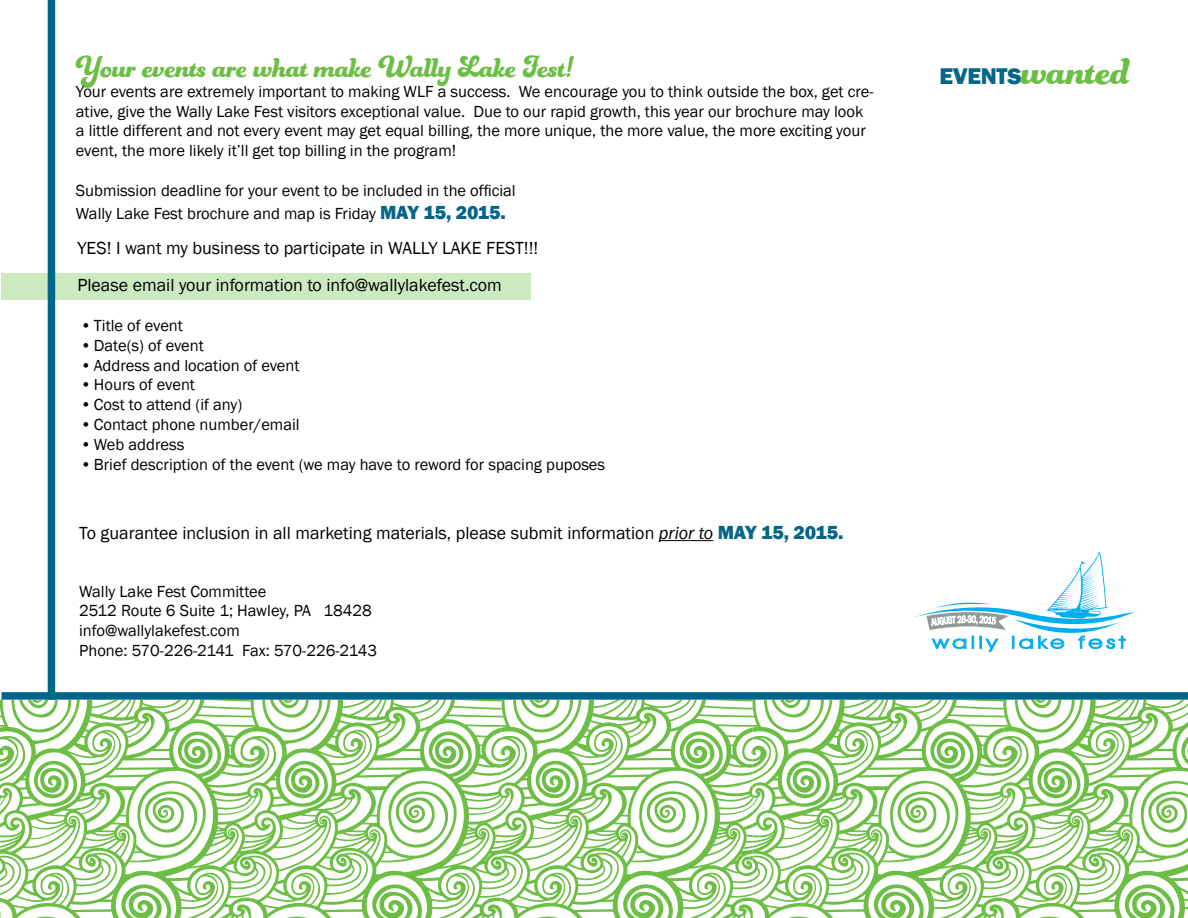
<style>
.page{position:relative;width:1188px;height:918px;background:#fff}
.page>*{position:absolute;margin:0;border:0;box-sizing:border-box;transform-origin:0 0}
.t1{font:33px "UVF Funkydori";color:#6cbe45}
.t2{font:800 23.4px "Franklin Gothic";letter-spacing:-.015em;color:#076587}
.t3{font:18px/37.5px "Franklin Gothic";color:#000}
.t4{font:16.5px/19.8px "Franklin Gothic";color:#000}
.s1{font-weight:800;font-size:19.5px;color:#076587}
.s2{font-style:italic}
.s3{font-family:"UVF Funkydori";font-weight:400;font-size:45px;color:#6cbe45}
</style>
<div class="page">
<div style="left:2px;top:273px;width:529px;height:27px;background:#cde9c0"></div>
<svg style="left:0;top:700px;width:251px;height:218px"></svg>
<svg style="left:121px;top:881px;width:50px;height:37px"></svg>
<svg style="left:95px;top:700px;width:13px;height:1px"></svg>
<svg style="left:241px;top:824px;width:10px;height:25px"></svg>
<svg style="left:124px;top:779px;width:82px;height:83px"></svg>
<svg style="left:0;top:700px;width:71px;height:81px"></svg>
<svg style="left:0;top:788px;width:12px;height:27px"></svg>
<svg style="left:0;top:856px;width:21px;height:39px"></svg>
<svg style="left:36px;top:916px;width:20px;height:2px"></svg>
<svg style="left:251px;top:700px;width:251px;height:218px"></svg>
<svg style="left:371px;top:881px;width:51px;height:37px"></svg>
<svg style="left:346px;top:700px;width:12px;height:1px"></svg>
<svg style="left:492px;top:824px;width:10px;height:25px"></svg>
<svg style="left:375px;top:779px;width:82px;height:83px"></svg>
<svg style="left:240px;top:700px;width:82px;height:81px"></svg>
<svg style="left:251px;top:788px;width:12px;height:27px"></svg>
<svg style="left:240px;top:856px;width:32px;height:39px"></svg>
<svg style="left:287px;top:916px;width:20px;height:2px"></svg>
<svg style="left:502px;top:700px;width:251px;height:218px"></svg>
<svg style="left:597px;top:700px;width:12px;height:1px"></svg>
<svg style="left:743px;top:824px;width:10px;height:25px"></svg>
<svg style="left:626px;top:779px;width:82px;height:83px"></svg>
<svg style="left:491px;top:700px;width:82px;height:81px"></svg>
<svg style="left:502px;top:788px;width:12px;height:27px"></svg>
<svg style="left:490px;top:856px;width:33px;height:39px"></svg>
<svg style="left:537px;top:916px;width:21px;height:2px"></svg>
<svg style="left:753px;top:700px;width:239px;height:218px"></svg>
<svg style="left:848px;top:700px;width:12px;height:1px"></svg>
<svg style="left:877px;top:779px;width:81px;height:83px"></svg>
<svg style="left:742px;top:700px;width:82px;height:81px"></svg>
<svg style="left:753px;top:788px;width:12px;height:27px"></svg>
<svg style="left:741px;top:856px;width:33px;height:39px"></svg>
<svg style="left:788px;top:916px;width:21px;height:2px"></svg>
<svg style="left:992px;top:700px;width:196px;height:218px"></svg>
<div style="left:2px;top:692px;width:1186px;height:8px;background:#006687"></div>
<div style="left:48px;top:0;width:7px;height:700px;background:#006687"></div>
<hr style="left:659px;top:540px;width:54px;height:1px;background:#000">
<svg style="left:914px;top:552px;width:220px;height:100px"></svg>
<h1 class="t1" style="left:76px;top:46px;width:497px">Your events are what make Wally Lake Fest!</h1>
<p class="t4" style="left:76px;top:82px;width:799px">Your events are extremely important to making WLF a success. We encourage you to think outside the box, get cre&shy;ative, give the Wally Lake Fest visitors exceptional value. Due to our rapid growth, this year our brochure may look a little different and not every event may get equal billing, the more unique, the more value, the more exciting your event, the more likely it’ll get top billing in the program!</p>
<p class="t4" style="left:76px;top:179px;width:441px;line-height:23.4px">Submission deadline for your event to be included in the official<br>Wally Lake Fest brochure and map is Friday <span class="s1">MAY 15, 2015.</span></p>
<p class="t3" style="left:77px;top:229px;width:462px">YES! I want my business to participate in WALLY LAKE FEST!!!<br>Please email your information to info@wallylakefest.com</p>
<p class="t4" style="left:80px;top:316px;width:104px">•Title of event</p>
<p class="t4" style="left:80px;top:336px;width:125px">•Date(s) of event</p>
<p class="t4" style="left:80px;top:355px;width:221px">•Address and location of event</p>
<p class="t4" style="left:80px;top:375px;width:116px">•Hours of event</p>
<p class="t4" style="left:80px;top:395px;width:163px">•Cost to attend (if any)</p>
<p class="t4" style="left:80px;top:415px;width:221px">•Contact phone number/email</p>
<p class="t4" style="left:80px;top:435px;width:106px">• Web address</p>
<p class="t4" style="left:80px;top:454px;width:526px">•Brief description of the event (we may have to reword for spacing puposes</p>
<p class="t3" style="left:79px;top:515px;width:766px">To guarantee inclusion in all marketing materials, please submit information <span class="s2">prior to</span> <span class="s1">MAY 15, 2015.</span></p>
<p class="t4" style="left:79px;top:582px;width:299px">Wally Lake Fest Committee<br>2512 Route 6 Suite 1; Hawley, PA 18428 info@wallylakefest.com<br>Phone: 570-226-2141 Fax: 570-226-2143</p>
<h2 class="t2" style="left:940px;top:61px;width:192px">EVENTS<span class="s3">wanted</span></h2>
</div>
